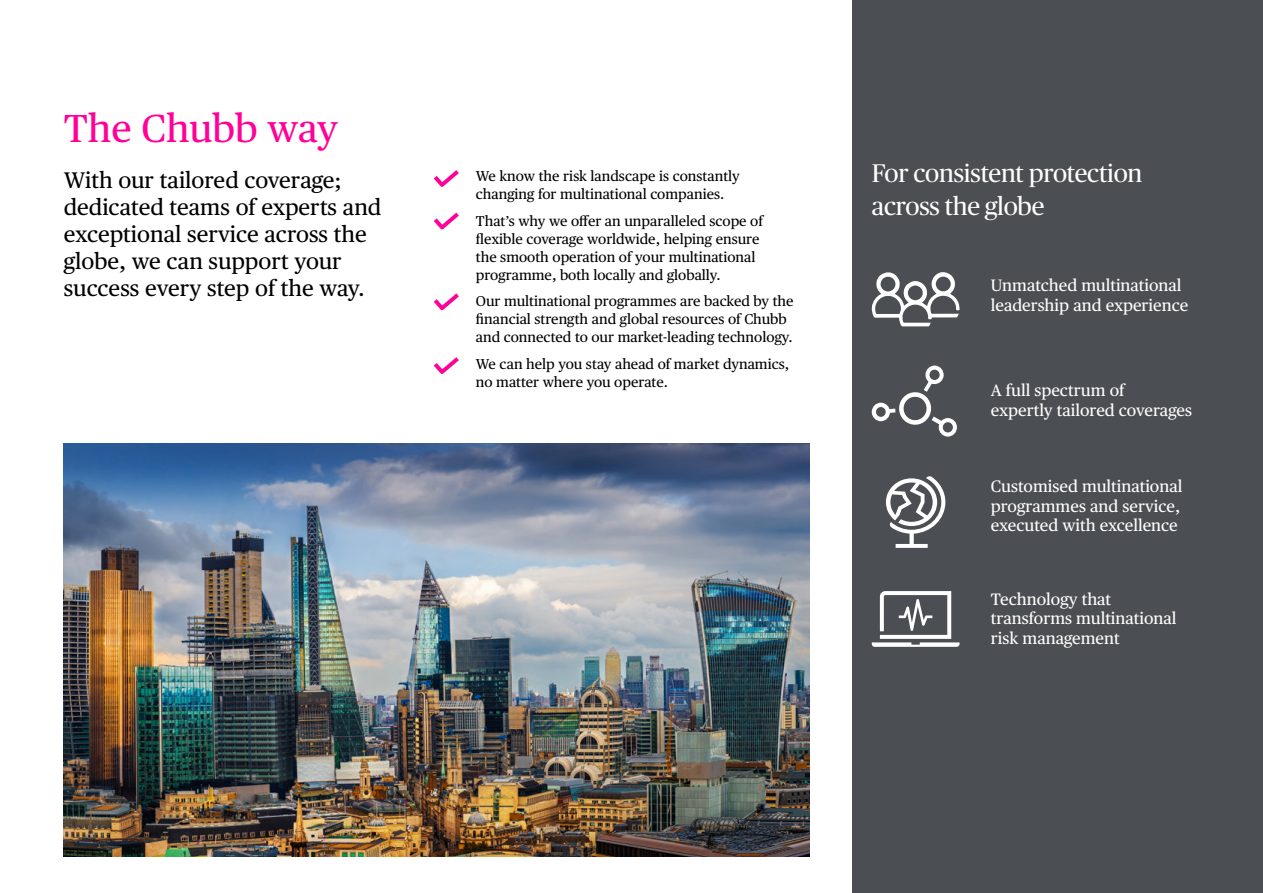
<style>
.page{position:relative;width:1263px;height:893px;background:#fff}
.page>*{position:absolute;margin:0;border:0;box-sizing:border-box;transform-origin:0 0}
.Page_heading{font:39px "Chubb Publico Text";color:#ff0198}
.Sidebar_heading{font:25.5px/33px "Chubb Publico";letter-spacing:-.01em;color:#fff}
.Introduction_paragra{font:22.5px/27px "Chubb Publico Text";color:#000}
.Sidebar_hitpoint{font:16.5px/19.5px "Chubb Publico Text";color:#fff}
.Page_content_copy{font:14.25px/18px "Chubb Publico Text";color:#000}
</style>
<div class="page">
<div style="left:853px;top:0;width:410px;height:893px;background:#4b4e53"></div>
<img style="left:64px;top:443px;width:745px;height:414px">
<svg style="left:871px;top:272px;width:88px;height:54px"></svg>
<svg style="left:886px;top:476px;width:59px;height:72px"></svg>
<svg style="left:872px;top:591px;width:87px;height:56px"></svg>
<svg style="left:434px;top:170px;width:25px;height:17px"></svg>
<svg style="left:434px;top:213px;width:25px;height:16px"></svg>
<svg style="left:434px;top:293px;width:25px;height:17px"></svg>
<svg style="left:434px;top:357px;width:25px;height:17px"></svg>
<svg style="left:872px;top:365px;width:85px;height:72px"></svg>
<p class="Page_heading" style="left:64px;top:99px;width:276px">The Chubb way</p>
<p class="Introduction_paragra" style="left:64px;top:165px;width:319px">With our tailored coverage; dedicated teams of experts and exceptional service across the globe, we can support your success every step of the way.</p>
<p class="Sidebar_heading" style="left:872px;top:155px;width:272px">For consistent protection across the globe</p>
<p class="Page_content_copy" style="left:476px;top:166px;width:265px">We know the risk landscape is constantly changing for multinational companies.</p>
<p class="Page_content_copy" style="left:476px;top:211px;width:289px">That’s why we offer an unparalleled scope of flexible coverage worldwide, helping ensure the smooth operation of your multinational programme, both locally and globally.</p>
<p class="Page_content_copy" style="left:476px;top:291px;width:319px">Our multinational programmes are backed by the financial strength and global resources of Chubb and connected to our market-leading technology.</p>
<p class="Page_content_copy" style="left:476px;top:354px;width:315px">We can help you stay ahead of market dynamics, no matter where you operate.</p>
<p class="Sidebar_hitpoint" style="left:991px;top:275px;width:199px">Unmatched multinational leadership and experience</p>
<p class="Sidebar_hitpoint" style="left:991px;top:380px;width:203px">A full spectrum of<br>expertly tailored coverages</p>
<p class="Sidebar_hitpoint" style="left:991px;top:476px;width:193px">Customised multinational programmes and service, executed with excellence</p>
<p class="Sidebar_hitpoint" style="left:991px;top:588px;width:187px">Technology that transforms multinational risk management</p>
</div>
